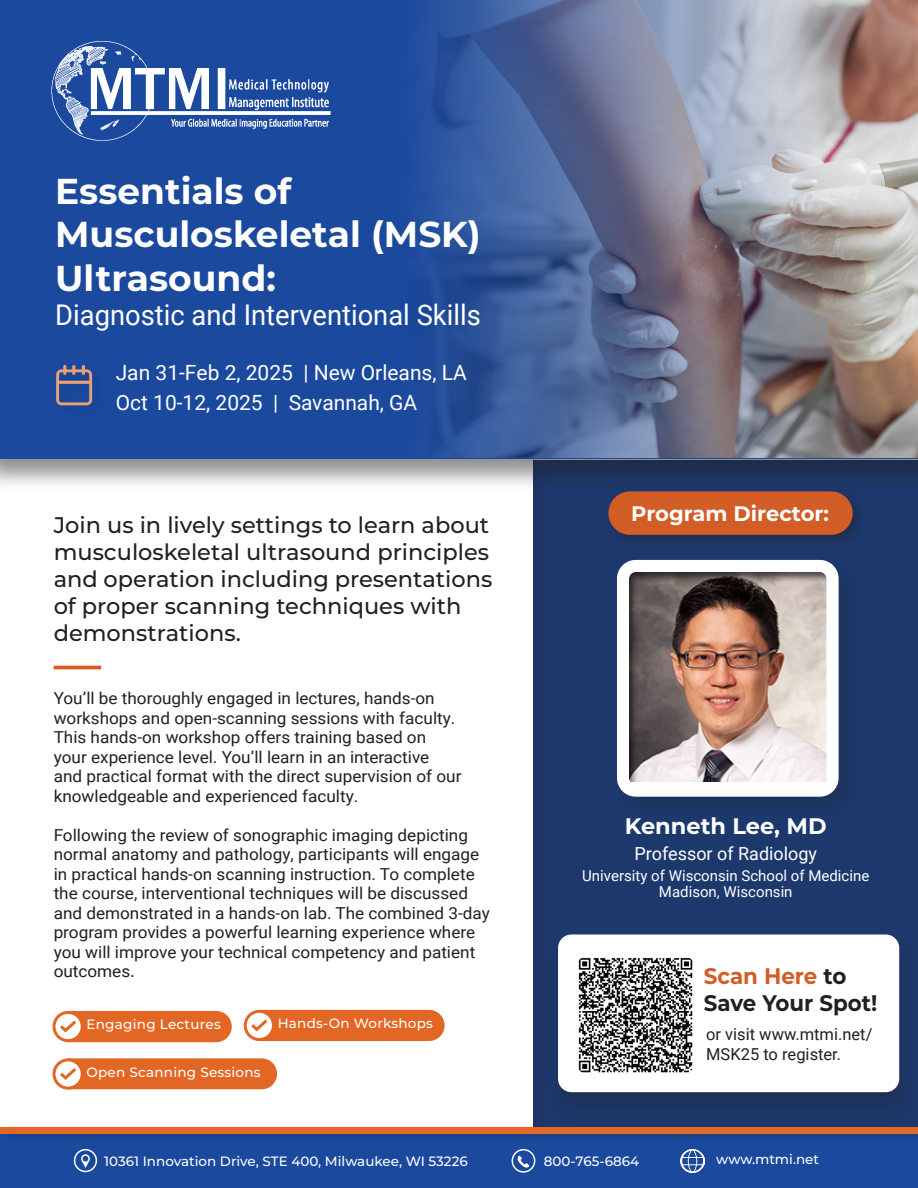
<style>
.page{position:relative;width:918px;height:1188px;background:#fff}
.page>*{position:absolute;margin:0;border:0;box-sizing:border-box;transform-origin:0 0}
.t1{font:700 36px/43.2px "Montserrat";color:#fff}
.t2{font:28.5px "Roboto";color:#fff;scale:.96 1}
.t3{font:500 22.5px/27px "Montserrat";color:#231f20}
.t4{font:700 22.5px/27px "Montserrat";color:#231f20;scale:.95 1}
.t5{font:700 22.5px "Montserrat";color:#fff}
.t6{font:21px "Roboto";color:#fff}
.t7{font:700 21px "Montserrat";color:#fff}
.t8{font:18px "Roboto";color:#fff}
.t9{font:16.5px/19.5px "Roboto";color:#231f20;scale:1.04 1}
.t10{font:16.5px/19.8px "Roboto";color:#231f20}
.t11{font:15px "Roboto";color:#fff}
.t12{font:500 13.5px "Montserrat";color:#fff}
.t13{font:500 13.5px "Montserrat";letter-spacing:.02em;color:#fff}
.s1{font-size:18px}
.s2{color:#d25d27}
</style>
<div class="page">
<div style="left:532px;top:460px;width:386px;height:728px;background:#1d386c"></div>
<div style="left:0;top:454px;width:546px;height:691px;background:#231f20;opacity:.11"></div>
<div style="left:0;top:459px;width:532px;height:675px;background:#fff"></div>
<div style="left:0;top:0;width:918px;height:491px;background:#231f20;opacity:.5"></div>
<div style="left:0;top:0;width:918px;height:459px;background:#1a499e"></div>
<div style="left:546px;top:934px;width:372px;height:188px;background:#231f20;opacity:.26"></div>
<div style="left:558px;top:934px;width:341px;height:158px;background:#fff;border-radius:14px"></div>
<div style="left:605px;top:488px;width:260px;height:60px;background:#231f20;opacity:.39"></div>
<div style="left:608px;top:491px;width:245px;height:44px;background:#d25d27;border-radius:22px"></div>
<img style="left:421px;top:0;width:497px;height:458px">
<svg style="left:56px;top:365px;width:36px;height:40px"></svg>
<div style="left:619px;top:562px;width:238px;height:253px;background:#1d3565"></div>
<div style="left:629px;top:572px;width:198px;height:210px;background:#231f20;opacity:.75"></div>
<div style="left:617px;top:560px;width:222px;height:237px;border:12px solid #fff;border-radius:13px"></div>
<img style="left:578px;top:957px;width:115px;height:116px">
<div style="left:572px;top:951px;width:127px;height:127px;border:3px solid #fff;border-radius:18px"></div>
<img style="left:51px;top:41px;width:280px;height:100px">
<div style="left:0;top:1131px;width:918px;height:57px;background:#1a499e"></div>
<img style="left:517px;top:1155px;width:13px;height:13px">
<img style="left:681px;top:1149px;width:22px;height:24px">
<div style="left:74px;top:1149px;width:23px;height:23px;border:2px solid #fff;border-radius:50%"></div>
<div style="left:81px;top:1154px;width:9px;height:9px;border:2px solid #fff;border-radius:50%"></div>
<svg style="left:82px;top:1161px;width:7px;height:7px"></svg>
<div style="left:512px;top:1149px;width:23px;height:24px;border:2px solid #fff;border-radius:50%"></div>
<div style="left:681px;top:1149px;width:24px;height:24px;border:2px solid #fff;border-radius:50%"></div>
<div style="left:0;top:1121px;width:918px;height:24px;background:#231f20;opacity:.25"></div>
<div style="left:0;top:1127px;width:918px;height:7px;background:#e26724"></div>
<hr style="left:56px;top:666px;width:43px;height:3px;background:#d25d27">
<div style="left:54px;top:1011px;width:178px;height:31px;background:#e26724;border-radius:16px"></div>
<div style="left:54px;top:1058px;width:223px;height:31px;background:#e26724;border-radius:15px"></div>
<svg style="left:54px;top:1012px;width:28px;height:29px"></svg>
<div style="left:53px;top:1011px;width:31px;height:31px;border:3px solid #e26724;border-radius:14px"></div>
<svg style="left:54px;top:1060px;width:28px;height:28px"></svg>
<div style="left:53px;top:1058px;width:31px;height:32px;border:3px solid #e26724;border-radius:14px"></div>
<svg style="left:57px;top:1017px;width:22px;height:18px"></svg>
<svg style="left:57px;top:1065px;width:22px;height:17px"></svg>
<div style="left:246px;top:1010px;width:199px;height:31px;background:#e26724;border-radius:16px"></div>
<svg style="left:245px;top:1011px;width:28px;height:29px"></svg>
<div style="left:244px;top:1010px;width:31px;height:31px;border:3px solid #e26724;border-radius:14px"></div>
<svg style="left:248px;top:1016px;width:23px;height:17px"></svg>
<p class="t1" style="left:55px;top:168px;width:238px">Essentials of</p>
<p class="t1" style="left:55px;top:211px;width:427px">Musculoskeletal (MSK)<br>Ultrasound:</p>
<p class="t2" style="left:55px;top:295px;width:445px">Diagnostic and Interventional Skills</p>
<p class="t6" style="left:116px;top:358px;width:353px">Jan 31-Feb 2, 2025 | New Orleans, LA</p>
<p class="t6" style="left:116px;top:388px;width:303px">Oct 10-12, 2025 | Savannah, GA</p>
<p class="t3" style="left:54px;top:511px;width:440px">Join us in lively settings to learn about musculoskeletal ultrasound principles and operation including presentations of proper scanning techniques with demonstrations.</p>
<p class="t9" style="left:54px;top:688px;width:394px">You’ll be thoroughly engaged in lectures, hands-on workshops and open-scanning sessions with faculty.<br>This hands-on workshop offers training based on your experience level. You’ll learn in an interactive and practical format with the direct supervision of our knowledgeable and experienced faculty.</p>
<p class="t9" style="left:54px;top:824px;width:421px">Following the review of sonographic imaging depicting normal anatomy and pathology, participants will engage in practical hands-on scanning instruction. To complete the course, interventional techniques will be discussed and demonstrated in a hands-on lab. The combined 3-day program provides a powerful learning experience where you will improve your technical competency and patient outcomes<span class="s1">.</span></p>
<p class="t13" style="left:86px;top:1015px;width:136px">Engaging Lectures</p>
<p class="t13" style="left:86px;top:1063px;width:176px">Open Scanning Sessions</p>
<p class="t13" style="left:278px;top:1014px;width:157px">Hands-On Workshops</p>
<p class="t7" style="left:631px;top:498px;width:199px">Program Director:</p>
<p class="t5" style="left:625px;top:810px;width:203px">Kenneth Lee, MD</p>
<p class="t8" style="left:635px;top:841px;width:184px">Professor of Radiology</p>
<p class="t11" style="left:582px;top:865px;width:289px">University of Wisconsin School of Medicine</p>
<p class="t11" style="left:659px;top:882px;width:135px">Madison, Wisconsin</p>
<p class="t4" style="left:704px;top:961px;width:184px"><span class="s2">Scan Here</span> to<br>Save Your Spot!</p>
<p class="t10" style="left:706px;top:1024px;width:168px">or visit www.mtmi.net/<br>MSK25 to register.</p>
<p class="t12" style="left:104px;top:1151px;width:365px">10361 Innovation Drive, STE 400, Milwaukee, WI 53226</p>
<p class="t12" style="left:544px;top:1152px;width:97px">800-765-6864</p>
<p class="t12" style="left:716px;top:1150px;width:104px">www.mtmi.net</p>
</div>
